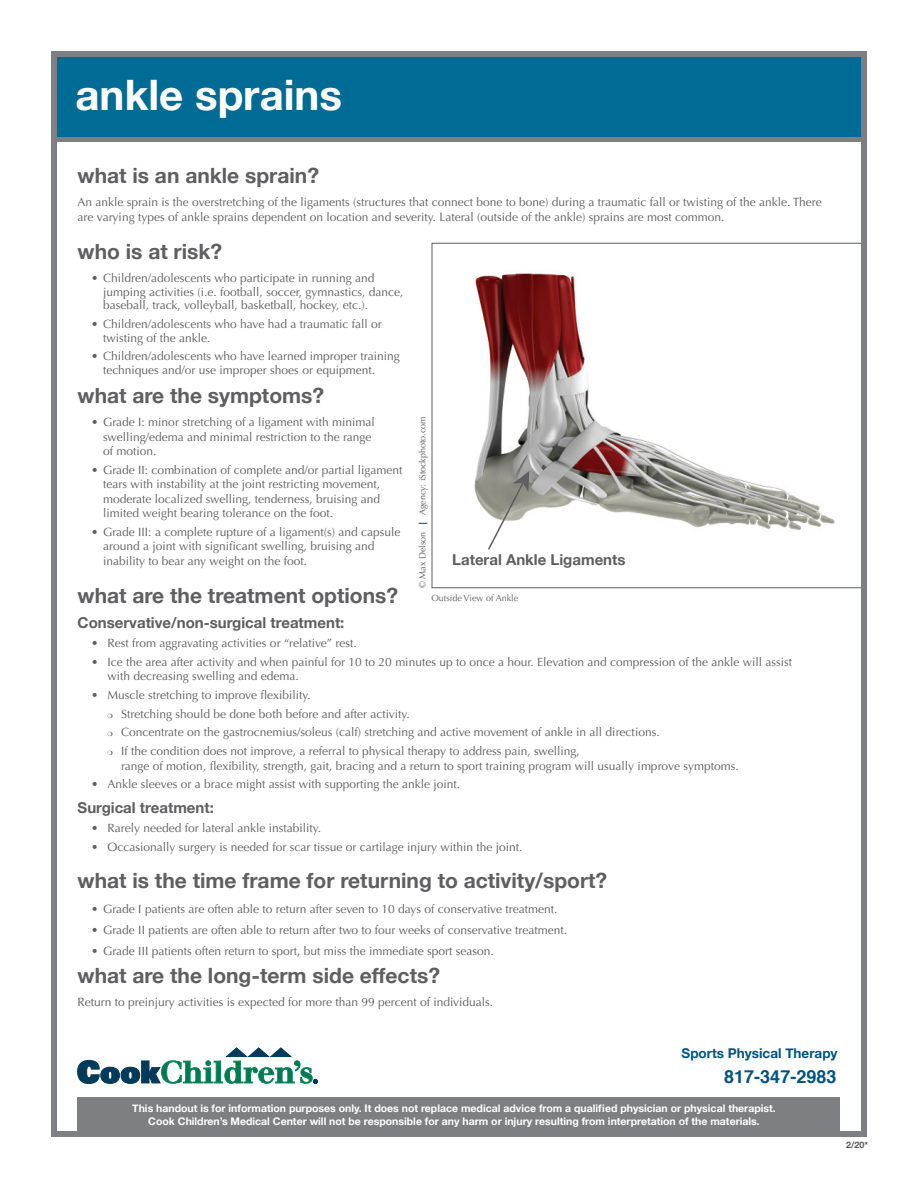
<style>
.page{position:relative;width:918px;height:1188px;background:#fff}
.page>*{position:absolute;margin:0;border:0;box-sizing:border-box;transform-origin:0 0}
.t1{font:700 42px "Helvetica Neue";color:#fff}
.t2{font:700 21px "Helvetica Neue";color:#5f5f62}
.t3{font:700 18px "Helvetica";color:#005480}
.t4{font:700 15px "Helvetica Neue";color:#5f5f62}
.t5{font:700 13.5px "Helvetica Neue";color:#005480}
.t6{font:12px/14.4px "Optima LT Std";color:#5f5f62}
.t7{font:700 10.5px/12.6px "Helvetica Neue";color:#fff;text-align:center}
.t8{font:9px "Optima LT Std";color:#5f5f62}
.t9{font:700 9px "Helvetica Neue LT Std";color:#58595b}
.s1{color:#231f20}
.s2{font-size:12px;color:#005480}
</style>
<div class="page">
<img style="left:474px;top:273px;width:361px;height:258px">
<svg style="left:58px;top:136px;width:802px;height:6px;background:#687b85"></svg>
<div style="left:54px;top:54px;width:810px;height:82px;background:#006b95"></div>
<div style="left:51px;top:51px;width:816px;height:1086px;border:6px solid #7d7f82"></div>
<svg style="left:487px;top:471px;width:42px;height:79px"></svg>
<div style="left:78px;top:1098px;width:762px;height:36px;background:#7d7f82"></div>
<svg style="left:78px;top:1048px;width:239px;height:36px"></svg>
<h1 class="t1" style="left:75px;top:62px;width:268px">ankle sprains</h1>
<h2 class="t2" style="left:78px;top:159px;width:243px">what is an ankle sprain?</h2>
<p class="t6" style="left:78px;top:195px;width:746px">An ankle sprain is the overstretching of the ligaments (structures that connect bone to bone) during a traumatic fall or twisting of the ankle. There are varying types of ankle sprains dependent on location and severity. Lateral (outside of the ankle) sprains are most common.</p>
<h2 class="t2" style="left:78px;top:235px;width:146px">who is at risk?</h2>
<p class="t6" style="left:103px;top:272px;width:302px;line-height:13.5px;text-indent:-12px">• Children/adolescents who participate in running and jumping activities (i.e. football, soccer, gymnastics, dance, baseball, track, volleyball, basketball, hockey, etc.).</p>
<p class="t6" style="left:103px;top:317px;width:280px;line-height:13.5px;text-indent:-12px">• Children/adolescents who have had a traumatic fall or twisting of the ankle.</p>
<p class="t6" style="left:103px;top:350px;width:298px;line-height:13.5px;text-indent:-12px">• Children/adolescents who have learned improper training techniques and/or use improper shoes or equipment.</p>
<h2 class="t2" style="left:78px;top:379px;width:248px">what are the symptoms?</h2>
<p class="t6" style="left:103px;top:415px;width:273px;text-indent:-12px">• Grade I: minor stretching of a ligament with minimal swelling/edema and minimal restriction to the range of motion.</p>
<p class="t6" style="left:103px;top:463px;width:301px;text-indent:-12px">• Grade II: combination of complete and/or partial ligament tears with instability at the joint restricting movement, moderate localized swelling, tenderness, bruising and limited weight bearing tolerance on the foot.</p>
<p class="t6" style="left:103px;top:525px;width:299px;text-indent:-12px">• Grade III: a complete rupture of a ligament(s) and capsule around a joint with significant swelling, bruising and inability to bear any weight on the foot.</p>
<h2 class="t2" style="left:78px;top:579px;width:322px">what are the treatment options?</h2>
<p class="t4" style="left:78px;top:611px;width:268px">Conservative/non-surgical treatment:</p>
<p class="t6" style="left:91px;top:636px;width:267px">• Rest from aggravating activities or “relative” rest.</p>
<p class="t6" style="left:108px;top:655px;width:686px;text-indent:-16px">• Ice the area after activity and when painful for 10 to 20 minutes up to once a hour. Elevation and compression of the ankle will assist with decreasing swelling and edema.</p>
<p class="t6" style="left:108px;top:686px;width:554px;line-height:18.8px;text-indent:-16px">• Muscle stretching to improve flexibility.<br><span class="s1">❍</span> Stretching should be done both before and after activity.<br><span class="s1">❍</span> Concentrate on the gastrocnemius/soleus (calf) stretching and active movement of ankle in all directions. <span class="s1">❍</span> If the condition does not improve, a referral to physical therapy to address pain, swelling,</p>
<p class="t6" style="left:121px;top:758px;width:619px">range of motion, flexibility, strength, gait, bracing and a return to sport training program will usually improve symptoms.</p>
<p class="t6" style="left:91px;top:777px;width:371px">• Ankle sleeves or a brace might assist with supporting the ankle joint.</p>
<p class="t4" style="left:78px;top:796px;width:138px">Surgical treatment:</p>
<p class="t6" style="left:91px;top:821px;width:232px">• Rarely needed for lateral ankle instability.</p>
<p class="t6" style="left:91px;top:840px;width:433px">• Occasionally surgery is needed for scar tissue or cartilage injury within the joint.</p>
<h2 class="t2" style="left:78px;top:864px;width:531px">what is the time frame for returning to activity/sport?</h2>
<p class="t6" style="left:91px;top:902px;width:468px">• Grade I patients are often able to return after seven to 10 days of conservative treatment.</p>
<p class="t6" style="left:91px;top:923px;width:477px">• Grade II patients are often able to return after two to four weeks of conservative treatment.</p>
<p class="t6" style="left:91px;top:944px;width:404px">• Grade III patients often return to sport, but miss the immediate sport season.</p>
<h2 class="t2" style="left:78px;top:959px;width:364px">what are the long-term side effects?</h2>
<p class="t6" style="left:78px;top:995px;width:417px">Return to preinjury activities is expected for more than 99 percent of individuals.</p>
<p class="t8" style="left:417px;top:588px;width:174px;rotate:-90deg">© Max Delson <span class="s2">I</span> Agency: iStockphoto.com</p>
<p class="t4" style="left:452px;top:548px;width:175px">Lateral Ankle Ligaments</p>
<p class="t8" style="left:431px;top:593px;width:88px">Outside View of Ankle</p>
<p class="t5" style="left:682px;top:1043px;width:158px">Sports Physical Therapy</p>
<h3 class="t3" style="left:724px;top:1062px;width:114px">817-347-2983</h3>
<p class="t7" style="left:132px;top:1103px;width:645px">This handout is for information purposes only. It does not replace medical advice from a qualified physician or physical therapist.<br>Cook Children’s Medical Center will not be responsible for any harm or injury resulting from interpretation of the materials.</p>
<p class="t9" style="left:846px;top:1139px;width:24px">2/20*</p>
</div>
